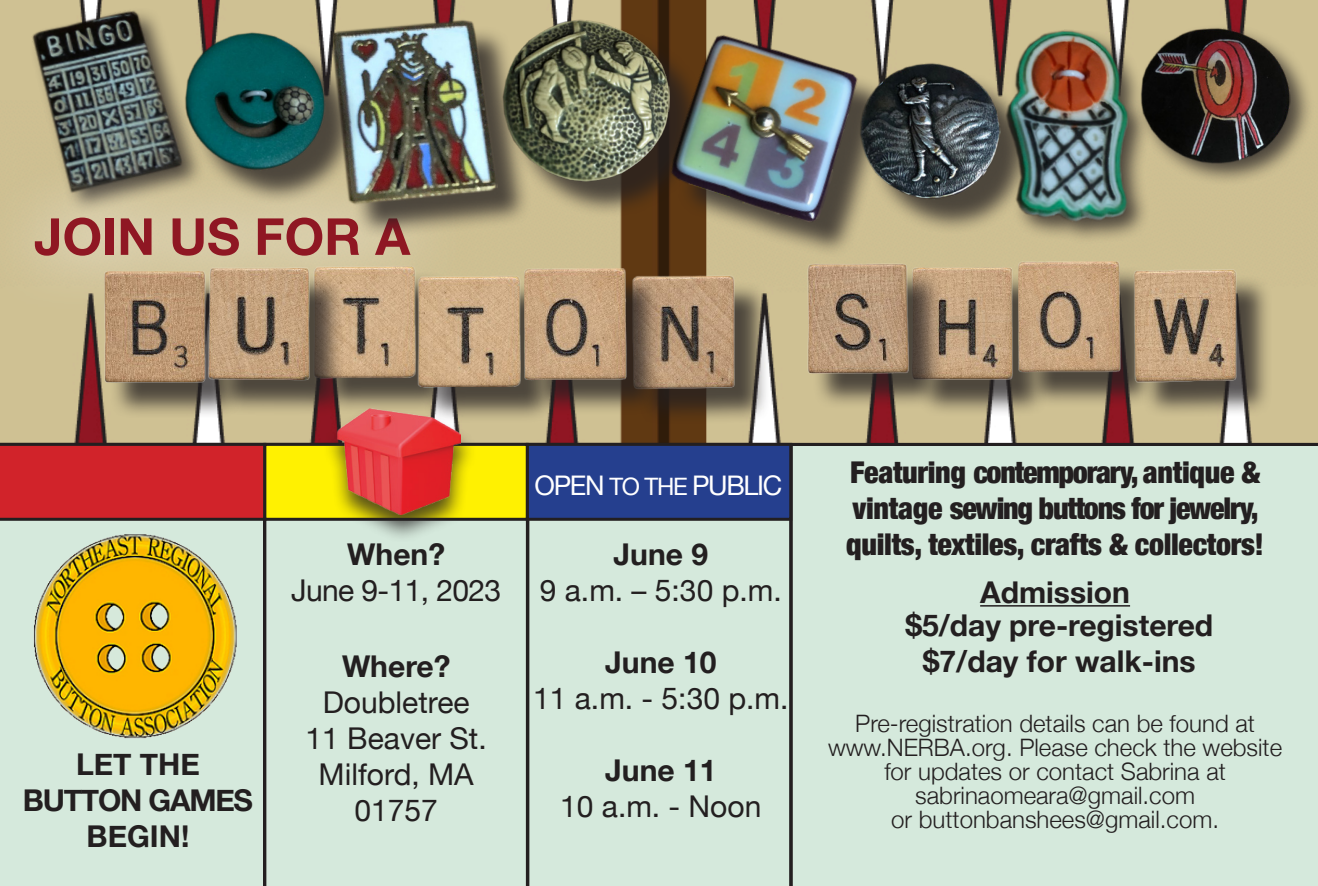
<style>
.page{position:relative;width:1318px;height:886px;background:#fff}
.page>*{position:absolute;margin:0;border:0;box-sizing:border-box;transform-origin:0 0}
.t1{font:700 51px "Helvetica Neue";color:#8f1723}
.t2{font:900 condensed 30px/36px "Helvetica Neue";letter-spacing:-.01em;color:#231f20}
.t3{font:700 30px "Helvetica Neue";color:#231f20}
.t4{font:30px/36px "Helvetica Neue";color:#231f20;text-align:center}
.t5{font:700 30px/36px "Helvetica Neue";letter-spacing:-.04em;color:#231f20;text-align:center}
.t6{font:30px "Helvetica Neue";letter-spacing:-.02em;color:#231f20}
.t7{font:27px "Helvetica Neue";letter-spacing:-.05em;color:#fff}
.t8{font:300 24px "Helvetica Neue";color:#231f20}
.s1{font-size:24px}
</style>
<div class="page">
<img style="left:0;top:0;width:1318px;height:443px">
<div style="left:0;top:521px;width:263px;height:365px;background:#d5e9dc"></div>
<div style="left:529px;top:521px;width:260px;height:365px;background:#d5e9dc"></div>
<div style="left:789px;top:443px;width:529px;height:443px;background:#d5e9dc"></div>
<div style="left:263px;top:521px;width:266px;height:365px;background:#d5e9dc"></div>
<div style="left:1135px;top:22px;width:179px;height:165px;background:#231f20;opacity:.75"></div>
<img style="left:1152px;top:28px;width:138px;height:135px">
<div style="left:1001px;top:28px;width:151px;height:217px;background:#231f20;opacity:.75"></div>
<img style="left:1001px;top:28px;width:134px;height:197px">
<img style="left:30px;top:5px;width:157px;height:151px">
<svg style="left:0;top:443px;width:263px;height:78px;background:#c52229"></svg>
<div style="left:527px;top:444px;width:264px;height:75px;background:#253f8e"></div>
<div style="left:526px;top:443px;width:266px;height:78px;border:3px solid #231f20"></div>
<img style="left:23px;top:520px;width:229px;height:238px">
<svg style="left:0;top:156px;width:466px;height:160px;background:#c3b894"></svg>
<div style="left:265px;top:444px;width:262px;height:75px;background:#fff101"></div>
<div style="left:263px;top:443px;width:266px;height:78px;border:3px solid #231f20"></div>
<div style="left:109px;top:276px;width:133px;height:144px;background:#231f20;opacity:.75"></div>
<img style="left:98px;top:261px;width:115px;height:129px">
<div style="left:916px;top:271px;width:133px;height:146px;background:#231f20;opacity:.75"></div>
<img style="left:915px;top:258px;width:96px;height:125px">
<div style="left:638px;top:280px;width:133px;height:145px;background:#231f20;opacity:.75"></div>
<img style="left:639px;top:268px;width:103px;height:132px">
<div style="left:1022px;top:265px;width:134px;height:143px;background:#231f20;opacity:.75"></div>
<img style="left:1011px;top:254px;width:122px;height:129px">
<div style="left:812px;top:269px;width:133px;height:141px;background:#231f20;opacity:.75"></div>
<img style="left:803px;top:253px;width:112px;height:131px">
<div style="left:319px;top:271px;width:134px;height:144px;background:#231f20;opacity:.75"></div>
<img style="left:302px;top:252px;width:125px;height:139px">
<div style="left:213px;top:273px;width:133px;height:143px;background:#231f20;opacity:.75"></div>
<img style="left:197px;top:256px;width:125px;height:131px">
<div style="left:1138px;top:275px;width:135px;height:143px;background:#231f20;opacity:.75"></div>
<img style="left:1131px;top:261px;width:113px;height:126px">
<div style="left:423px;top:281px;width:134px;height:143px;background:#231f20;opacity:.75"></div>
<img style="left:407px;top:261px;width:124px;height:140px">
<div style="left:528px;top:273px;width:134px;height:142px;background:#231f20;opacity:.75"></div>
<img style="left:517px;top:262px;width:122px;height:128px">
<hr style="left:980px;top:605px;width:150px;height:1px;background:#231f20">
<div style="left:323px;top:407px;width:154px;height:136px;background:#231f20;opacity:.75"></div>
<img style="left:338px;top:409px;width:122px;height:106px">
<div style="left:508px;top:25px;width:198px;height:193px;background:#231f20;opacity:.75"></div>
<img style="left:503px;top:20px;width:167px;height:162px">
<div style="left:337px;top:25px;width:195px;height:214px;background:#231f20;opacity:.75"></div>
<img style="left:330px;top:19px;width:167px;height:186px">
<div style="left:190px;top:38px;width:170px;height:167px;background:#231f20;opacity:.75"></div>
<img style="left:184px;top:31px;width:141px;height:139px">
<div style="left:678px;top:42px;width:215px;height:217px;background:#231f20;opacity:.75"></div>
<img style="left:666px;top:29px;width:199px;height:198px">
<div style="left:866px;top:70px;width:169px;height:165px;background:#231f20;opacity:.75"></div>
<img style="left:859px;top:63px;width:141px;height:136px">
<p class="t1" style="left:34px;top:197px;width:377px">JOIN US FOR A</p>
<p class="t3" style="left:76px;top:740px;width:125px">LET THE</p>
<p class="t5" style="left:23px;top:783px;width:232px">BUTTON GAMES<br>BEGIN!</p>
<p class="t3" style="left:347px;top:530px;width:99px">When?</p>
<p class="t6" style="left:291px;top:568px;width:212px">June 9-11, 2023</p>
<p class="t3" style="left:342px;top:643px;width:110px">Where?</p>
<p class="t4" style="left:323px;top:686px;width:148px">Doubletree</p>
<p class="t4" style="left:306px;top:722px;width:183px">11 Beaver St.</p>
<p class="t4" style="left:319px;top:758px;width:157px">Milford, MA<br>01757</p>
<p class="t7" style="left:534px;top:465px;width:249px">OPEN <span class="s1">TO THE</span> PUBLIC</p>
<p class="t3" style="left:613px;top:530px;width:96px">June 9</p>
<p class="t4" style="left:540px;top:574px;width:243px">9 a.m. – 5:30 p.m.</p>
<p class="t3" style="left:605px;top:638px;width:113px">June 10</p>
<p class="t4" style="left:533px;top:682px;width:257px">11 a.m. - 5:30 p.m.</p>
<p class="t3" style="left:605px;top:746px;width:113px">June 11</p>
<p class="t4" style="left:560px;top:790px;width:203px">10 a.m. - Noon</p>
<p class="t2" style="left:846px;top:452px;width:419px">Featuring contemporary, antique &amp; vintage sewing buttons for jewelry, quilts, textiles, crafts &amp; collectors!</p>
<p class="t3" style="left:980px;top:568px;width:151px">Admission</p>
<p class="t3" style="left:905px;top:601px;width:309px">$5/day pre-registered</p>
<p class="t3" style="left:923px;top:637px;width:274px">$7/day for walk-ins</p>
<p class="t8" style="left:855px;top:704px;width:401px">Pre-registration details can be found at</p>
<p class="t8" style="left:828px;top:728px;width:455px">www.NERBA.org. Please check the website</p>
<p class="t8" style="left:884px;top:752px;width:343px">for updates or contact Sabrina at</p>
<p class="t8" style="left:915px;top:776px;width:281px">sabrinaomeara@gmail.com</p>
<p class="t8" style="left:891px;top:800px;width:329px">or buttonbanshees@gmail.com.</p>
</div>
